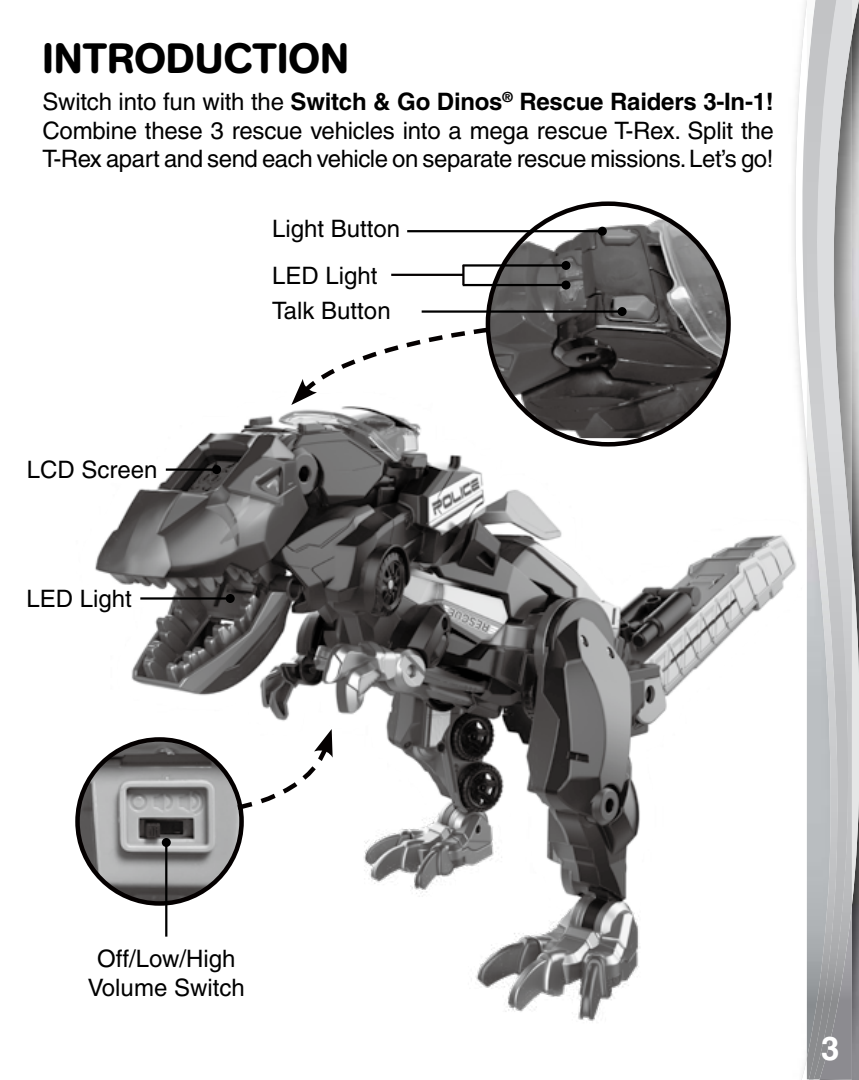
<style>
.page{position:relative;width:859px;height:1080px;background:#fff}
.page>*{position:absolute;margin:0;border:0;box-sizing:border-box;transform-origin:0 0}
.t1{font:500 42px "AG Book Rounded";color:#000}
.t2{font:700 33px "Helvetica";color:#fff}
.t3{font:500 24px/28.8px "Helvetica";color:#000;text-align:justify}
.s1{font-weight:700}
</style>
<div class="page">
<svg style="left:795px;top:0;width:12px;height:1080px"></svg>
<svg style="left:807px;top:0;width:52px;height:1080px;background:#a8a8a9"></svg>
<img style="left:850px;top:0;width:2px;height:1079px">
<img style="left:840px;top:0;width:10px;height:1079px">
<img style="left:807px;top:0;width:33px;height:1079px">
<img style="left:75px;top:383px;width:743px;height:662px">
<img style="left:488px;top:205px;width:240px;height:233px">
<img style="left:78px;top:739px;width:164px;height:164px;border-radius:82px">
<div style="left:75px;top:737px;width:169px;height:169px;border:4px solid #040000;border-radius:50%"></div>
<hr style="left:165px;top:842px;width:2px;height:95px;background:#000">
<div style="left:162px;top:838px;width:9px;height:9px;background:#000;border-radius:50%"></div>
<hr style="left:166px;top:469px;width:51px;height:2px;background:#000">
<div style="left:212px;top:465px;width:9px;height:9px;background:#000;border-radius:50%"></div>
<hr style="left:140px;top:597px;width:90px;height:3px;background:#000">
<div style="left:226px;top:594px;width:9px;height:9px;background:#000;border-radius:50%"></div>
<hr style="left:407px;top:230px;width:195px;height:2px;background:#000">
<div style="left:598px;top:227px;width:9px;height:9px;background:#000;border-radius:50%"></div>
<hr style="left:422px;top:310px;width:200px;height:3px;background:#000">
<div style="left:618px;top:307px;width:9px;height:9px;background:#000;border-radius:50%"></div>
<hr style="left:463px;top:284px;width:103px;height:2px;background:#000">
<div style="left:561px;top:281px;width:9px;height:9px;background:#000;border-radius:50%"></div>
<hr style="left:463px;top:264px;width:103px;height:3px;background:#000">
<div style="left:561px;top:261px;width:9px;height:9px;background:#000;border-radius:50%"></div>
<hr style="left:462px;top:265px;width:2px;height:20px;background:#040000">
<hr style="left:391px;top:274px;width:73px;height:2px;background:#040000">
<svg style="left:291px;top:325px;width:201px;height:80px"></svg>
<svg style="left:233px;top:729px;width:100px;height:83px"></svg>
<h1 class="t1" style="left:43px;top:33px;width:308px">INTRODUCTION</h1>
<p class="t3" style="left:43px;top:87px;width:733px">Switch into fun with the <span class="s1">Switch &amp; Go Dinos</span><sup>®</sup> <span class="s1">Rescue Raiders 3-In-1!<br></span>Combine these 3 rescue vehicles into a mega rescue T-Rex. Split the T-Rex apart and send each vehicle on separate rescue missions. Let’s go!</p>
<p class="t3" style="left:272px;top:214px;width:130px">Light Button</p>
<p class="t3" style="left:272px;top:261px;width:107px">LED Light</p>
<p class="t3" style="left:27px;top:455px;width:132px">LCD Screen</p>
<p class="t3" style="left:27px;top:584px;width:107px">LED Light</p>
<p class="t3" style="left:272px;top:296px;width:120px">Talk Button</p>
<p class="t3" style="left:88px;top:945px;width:158px;text-align:center">Off/Low/High<br>Volume Switch</p>
<h2 class="t2" style="left:821px;top:1029px;width:20px">3</h2>
</div>
